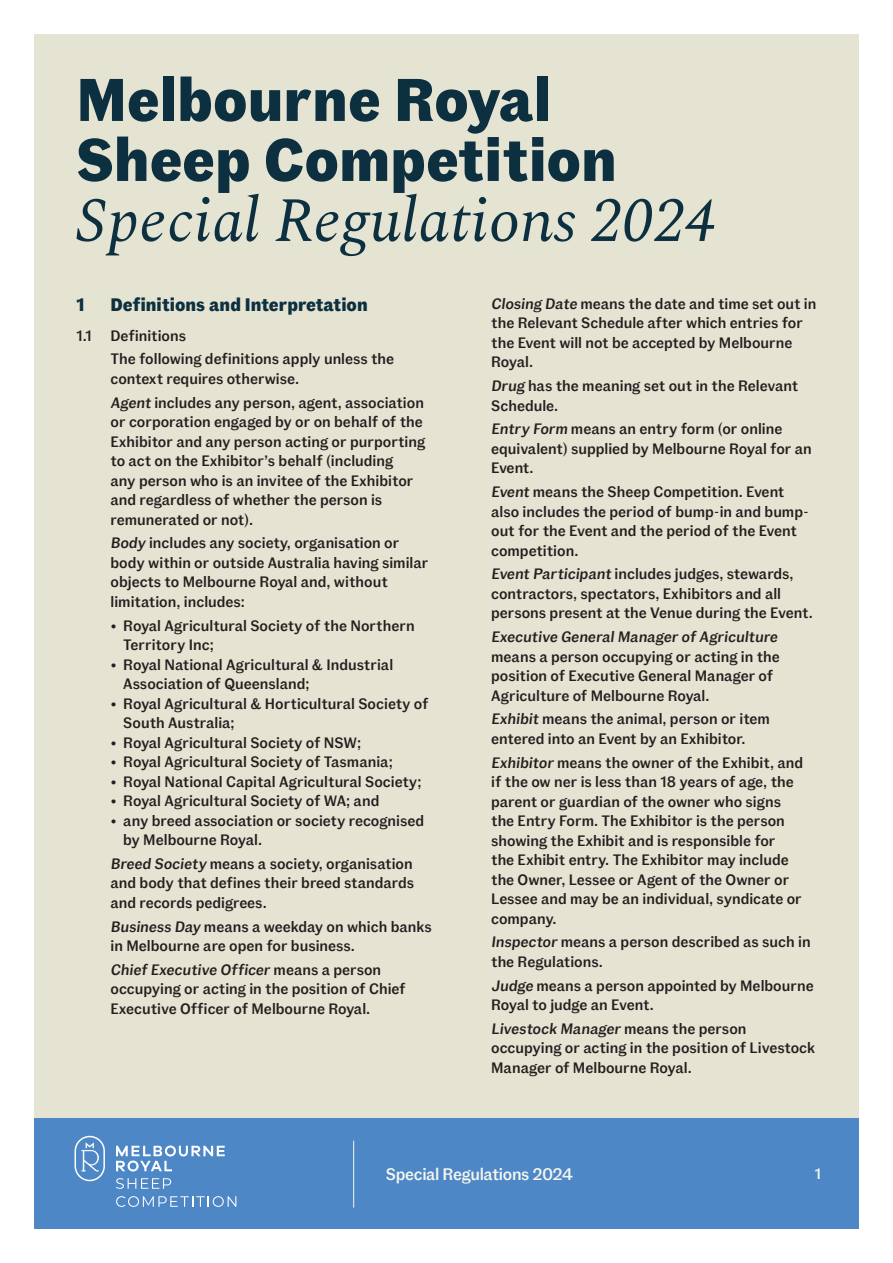
<style>
.page{position:relative;width:893px;height:1263px;background:#fff}
.page>*{position:absolute;margin:0;border:0;box-sizing:border-box;transform-origin:0 0}
.t1{font:italic 63px "Spectral";color:#0d3041}
.t2{font:700 60px/60px "Fann Grotesque Pro";color:#0d3041}
.t3{font:700 18px "Fann Grotesque Pro";color:#0d3041}
.t4{font:500 16.65px "Fann Grotesque Pro";letter-spacing:-.02em;color:#f5f5ee}
.t5{font:500 15px/19.5px "Fann Grotesque Pro";color:#231f20}
.t6{font:500 15px "Fann Grotesque Pro";color:#f5f5ee}
</style>
<div class="page">
<div style="left:34px;top:34px;width:825px;height:1084px;background:#e5e3d1"></div>
<div style="left:34px;top:1118px;width:825px;height:111px;background:#4d87c6"></div>
<hr style="left:353px;top:1140px;width:1px;height:67px;background:#f5f5ee">
<svg style="left:75px;top:1136px;width:30px;height:45px"></svg>
<svg style="left:116px;top:1145px;width:109px;height:26px"></svg>
<svg style="left:116px;top:1178px;width:55px;height:11px"></svg>
<svg style="left:116px;top:1196px;width:120px;height:11px"></svg>
<h2 class="t2" style="left:77px;top:73px;width:542px">Melbourne Royal<br>Sheep Competition</h2>
<h1 class="t1" style="left:77px;top:174px;width:642px">Special Regulations 2024</h1>
<p class="t3" style="left:77px;top:294px;width:10px">1</p>
<p class="t3" style="left:111px;top:294px;width:259px">Definitions and Interpretation</p>
<p class="t5" style="left:111px;top:324px;width:285px;line-height:23.7px;text-indent:-34px">1.1 Definitions<br>The following definitions apply unless the</p>
<p class="t5" style="left:111px;top:367px;width:315px;line-height:23.7px">context requires otherwise.<br>Agentincludes any person, agent, association</p>
<p class="t5" style="left:111px;top:412px;width:316px">or corporation engaged by or on behalf of the Exhibitor and any person acting or purporting to act on the Exhibitor’s behalf (including<br>any person who is an invitee of the Exhibitor and regardless of whether the person is remunerated or not).</p>
<p class="t5" style="left:111px;top:534px;width:319px">Bodyincludes any society, organisation or body within or outside Australia having similar objects to Melbourne Royal and, without limitation, includes:</p>
<p class="t5" style="left:123px;top:616px;width:293px;text-indent:-13px">• Royal Agricultural Society of the Northern<br>Territory Inc;</p>
<p class="t5" style="left:123px;top:655px;width:271px;text-indent:-13px">• Royal National Agricultural &amp; Industrial<br>Association of Queensland;</p>
<p class="t5" style="left:123px;top:694px;width:307px;text-indent:-13px">• Royal Agricultural &amp; Horticultural Society of<br>South Australia;</p>
<p class="t5" style="left:111px;top:733px;width:252px">• Royal Agricultural Society of NSW;</p>
<p class="t5" style="left:111px;top:752px;width:284px">• Royal Agricultural Society of Tasmania;</p>
<p class="t5" style="left:111px;top:772px;width:312px">• Royal National Capital Agricultural Society;</p>
<p class="t5" style="left:111px;top:791px;width:270px">• Royal Agricultural Society of WA; and</p>
<p class="t5" style="left:123px;top:811px;width:302px;text-indent:-13px">• any breed association or society recognised by Melbourne Royal.</p>
<p class="t5" style="left:111px;top:854px;width:305px;text-align:justify">BreedSocietymeans a society, organisation and body that defines their breed standards and records pedigrees.</p>
<p class="t5" style="left:111px;top:917px;width:323px">BusinessDaymeans a weekday on which banks in Melbourne are open for business.</p>
<p class="t5" style="left:111px;top:960px;width:297px">Chief Executive Officer means a person occupying or acting in the position of Chief<br>Executive Officer of Melbourne Royal.</p>
<p class="t5" style="left:491px;top:294px;width:327px">ClosingDatemeans the date and time set out in the Relevant Schedule after which entries for the Event will not be accepted by Melbourne Royal.</p>
<p class="t5" style="left:491px;top:376px;width:309px">Drughas the meaning set out in the Relevant<br>Schedule.</p>
<p class="t5" style="left:491px;top:420px;width:322px">EntryFormmeans an entry form (or online equivalent) supplied by Melbourne Royal for an<br>Event.</p>
<p class="t5" style="left:491px;top:482px;width:319px">Eventmeans the Sheep Competition. Event also includes the period of bump-in and bump&shy;out for the Event and the period of the Event competition.</p>
<p class="t5" style="left:491px;top:565px;width:323px">EventParticipantincludes judges, stewards, contractors, spectators, Exhibitors and all persons present at the Venue during the Event.</p>
<p class="t5" style="left:491px;top:627px;width:290px">Executive General Manager of Agriculture means a person occupying or acting in the position of Executive General Manager of Agriculture of Melbourne Royal.</p>
<p class="t5" style="left:491px;top:710px;width:280px">Exhibitmeans the animal, person or item entered into an Event by an Exhibitor.</p>
<p class="t5" style="left:491px;top:753px;width:314px">Exhibitormeans the owner of the Exhibit, and if the ow ner is less than 18 years of age, the parent or guardian of the owner who signs the Entry Form. The Exhibitor is the person showing the Exhibit and is responsible for<br>the Exhibit entry. The Exhibitor may include the Owner, Lessee or Agent of the Owner or Lessee and may be an individual, syndicate or company.</p>
<p class="t5" style="left:491px;top:933px;width:321px">Inspectormeans a person described as such in the Regulations.</p>
<p class="t5" style="left:491px;top:976px;width:324px">Judgemeans a person appointed by Melbourne<br>Royal to judge an Event.</p>
<p class="t5" style="left:491px;top:1019px;width:326px">LivestockManagermeans the person occupying or acting in the position of Livestock<br>Manager of Melbourne Royal.</p>
<p class="t4" style="left:386px;top:1164px;width:189px">Special Regulations 2024</p>
<p class="t6" style="left:815px;top:1165px;width:8px">1</p>
</div>
